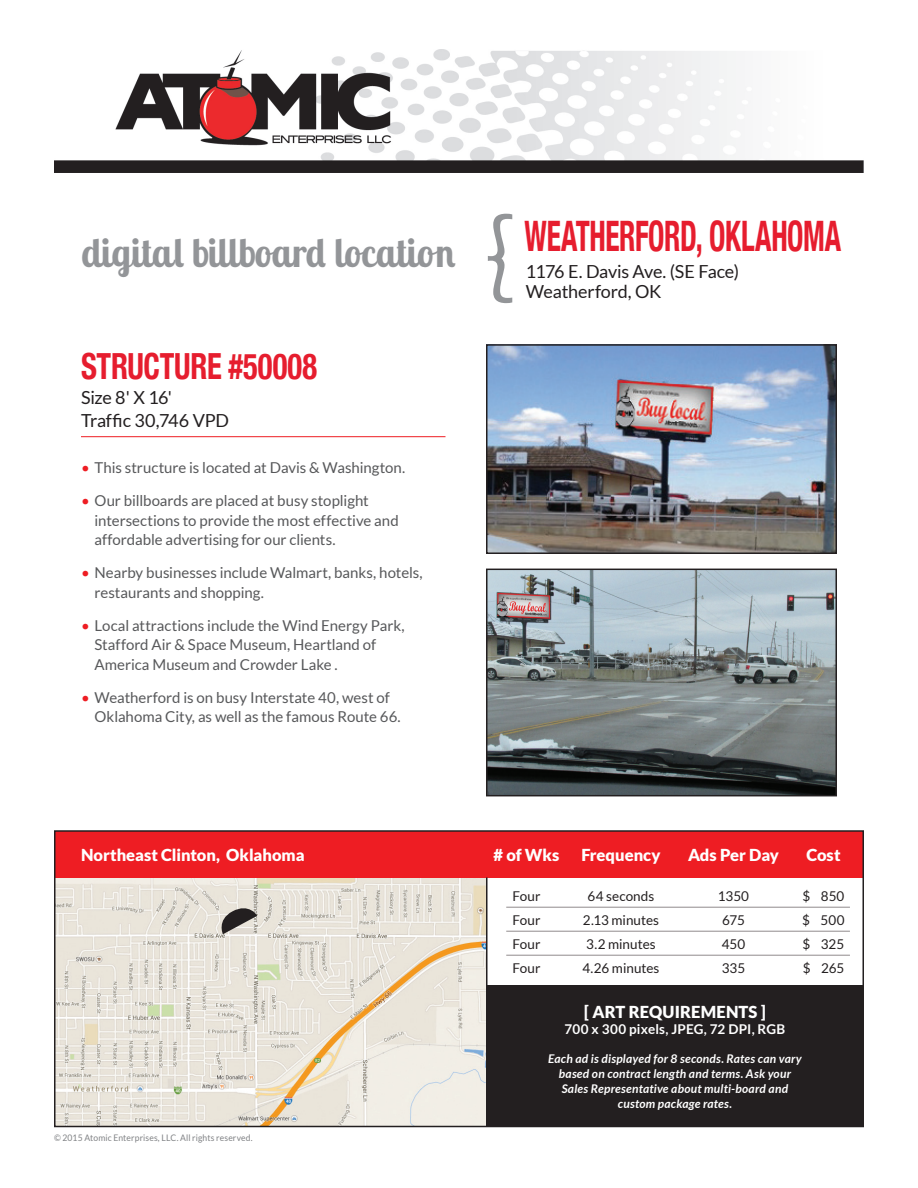
<style>
.page{position:relative;width:918px;height:1188px;background:#fff}
.page>*{position:absolute;margin:0;border:0;box-sizing:border-box;transform-origin:0 0}
.t1{font:700 90px "Lobster Two";color:#939598;scale:1.15 1}
.Head_Berkely_Italic{font:700 condensed 42px "Helvetica Neue";letter-spacing:-.015em;color:#e61d2e;scale:.7 1}
.Head_Berkely_Italic-2{font:700 40.5px "Lobster Two";color:#939598;scale:.95 1}
.Head_Berkely_Italic-3{font:700 condensed 36px "Helvetica Neue";letter-spacing:-.01em;color:#e61d2e;scale:.85 1}
.Head_Berkely_Italic-4{font:18px "Lato";letter-spacing:-.015em;color:#231f20}
.Head_Berkely_Italic-5{font:900 16.5px "Lato";color:#fff}
.Head_Berkely_Italic-6{font:15px/19.5px "Lato";color:#57585a}
.Head_Berkely_Italic-7{font:13.5px "Lato";color:#231f20}
.Head_Berkely_Italic-8{font:700 13.5px "Lato";letter-spacing:.015em;color:#fff}
.Head_Berkely_Italic-9{font:italic 700 12px/15px "Lato";letter-spacing:.02em;color:#fff;text-align:center}
.Head_Berkely_Italic-10{font:9px "Lato";letter-spacing:.015em;color:#808285;scale:.95 1}
.s1{color:#ee1d23}
</style>
<div class="page">
<img style="left:57px;top:878px;width:429px;height:246px">
<svg style="left:216px;top:902px;width:41px;height:32px"></svg>
<img style="left:54px;top:49px;width:810px;height:124px">
<hr style="left:81px;top:436px;width:365px;height:1px;background:#ee1d23">
<div style="left:54px;top:831px;width:810px;height:47px;background:#ee1d23"></div>
<div style="left:54px;top:830px;width:810px;height:297px;border:2px solid #231f20"></div>
<hr style="left:486px;top:877px;width:2px;height:250px;background:#231f20">
<hr style="left:506px;top:907px;width:344px;height:1px;background:#908b8c">
<hr style="left:506px;top:931px;width:344px;height:1px;background:#908b8c">
<hr style="left:506px;top:955px;width:344px;height:1px;background:#908b8c">
<div style="left:486px;top:986px;width:378px;height:141px;background:#231f20"></div>
<img style="left:489px;top:347px;width:345px;height:204px">
<div style="left:486px;top:344px;width:351px;height:210px;border:2px solid #231f20"></div>
<img style="left:489px;top:572px;width:345px;height:221px">
<div style="left:486px;top:569px;width:351px;height:227px;border:2px solid #231f20"></div>
<p class="Head_Berkely_Italic-2" style="left:81px;top:227px;width:396px">digital billboard location</p>
<p class="Head_Berkely_Italic-3" style="left:81px;top:336px;width:279px">STRUCTURE #50008</p>
<p class="Head_Berkely_Italic-4" style="left:81px;top:388px;width:92px">Size 8' X 16'</p>
<p class="Head_Berkely_Italic-4" style="left:81px;top:410px;width:150px">Traffic 30,746 VPD</p>
<p class="Head_Berkely_Italic-6" style="left:81px;top:458px;width:326px"><span class="s1">•</span> This structure is located at Davis &amp; Washington.</p>
<p class="Head_Berkely_Italic-6" style="left:94px;top:491px;width:306px;text-indent:-14px"><span class="s1">•</span> Our billboards are placed at busy stoplight intersections to provide the most effective and affordable advertising for our clients.</p>
<p class="Head_Berkely_Italic-6" style="left:94px;top:563px;width:330px;text-indent:-14px"><span class="s1">•</span> Nearby businesses include Walmart, banks, hotels, restaurants and shopping.</p>
<p class="Head_Berkely_Italic-6" style="left:94px;top:616px;width:312px;text-indent:-14px"><span class="s1">•</span> Local attractions include the Wind Energy Park,<br>Stafford Air &amp; Space Museum, Heartland of<br>America Museum and Crowder Lake .</p>
<p class="Head_Berkely_Italic-6" style="left:94px;top:688px;width:308px;text-indent:-14px"><span class="s1">•</span> Weatherford is on busy Interstate 40, west of<br>Oklahoma City, as well as the famous Route 66.</p>
<p class="t1" style="left:485px;top:191px;width:27px">{</p>
<p class="Head_Berkely_Italic" style="left:525px;top:201px;width:454px">WEATHERFORD, OKLAHOMA</p>
<p class="Head_Berkely_Italic-4" style="left:526px;top:262px;width:215px">1176 E. Davis Ave. (SE Face)</p>
<p class="Head_Berkely_Italic-4" style="left:526px;top:281px;width:137px">Weatherford, OK</p>
<p class="Head_Berkely_Italic-5" style="left:81px;top:845px;width:225px">Northeast Clinton, Oklahoma</p>
<p class="Head_Berkely_Italic-10" style="left:54px;top:1133px;width:211px">© 2015 Atomic Enterprises, LLC. All rights reserved.</p>
<p class="Head_Berkely_Italic-5" style="left:494px;top:845px;width:67px"># of Wks</p>
<p class="Head_Berkely_Italic-5" style="left:581px;top:845px;width:81px">Frequency</p>
<p class="Head_Berkely_Italic-5" style="left:688px;top:845px;width:92px">Ads Per Day</p>
<p class="Head_Berkely_Italic-5" style="left:806px;top:845px;width:36px">Cost</p>
<p class="Head_Berkely_Italic-7" style="left:512px;top:889px;width:30px">Four</p>
<p class="Head_Berkely_Italic-7" style="left:588px;top:889px;width:68px">64 seconds</p>
<p class="Head_Berkely_Italic-7" style="left:718px;top:889px;width:33px">1350</p>
<p class="Head_Berkely_Italic-7" style="left:803px;top:889px;width:43px">$ 850</p>
<p class="Head_Berkely_Italic-7" style="left:512px;top:913px;width:30px">Four</p>
<p class="Head_Berkely_Italic-7" style="left:583px;top:913px;width:78px">2.13 minutes</p>
<p class="Head_Berkely_Italic-7" style="left:722px;top:913px;width:24px">675</p>
<p class="Head_Berkely_Italic-7" style="left:802px;top:913px;width:44px">$ 500</p>
<p class="Head_Berkely_Italic-7" style="left:512px;top:937px;width:30px">Four</p>
<p class="Head_Berkely_Italic-7" style="left:586px;top:937px;width:71px">3.2 minutes</p>
<p class="Head_Berkely_Italic-7" style="left:722px;top:937px;width:25px">450</p>
<p class="Head_Berkely_Italic-7" style="left:803px;top:937px;width:43px">$ 325</p>
<p class="Head_Berkely_Italic-7" style="left:512px;top:961px;width:30px">Four</p>
<p class="Head_Berkely_Italic-7" style="left:583px;top:961px;width:78px">4.26 minutes</p>
<p class="Head_Berkely_Italic-7" style="left:722px;top:961px;width:25px">335</p>
<p class="Head_Berkely_Italic-7" style="left:803px;top:961px;width:43px">$ 265</p>
<p class="Head_Berkely_Italic-5" style="left:584px;top:1002px;width:183px">[ ART REQUIREMENTS ]</p>
<p class="Head_Berkely_Italic-8" style="left:565px;top:1022px;width:222px">700 x 300 pixels, JPEG, 72 DPI, RGB</p>
<p class="Head_Berkely_Italic-9" style="left:548px;top:1051px;width:255px">Each ad is displayed for 8 seconds. Rates can vary based on contract length and terms. Ask your Sales Representative about multi-board and custom package rates.</p>
</div>
